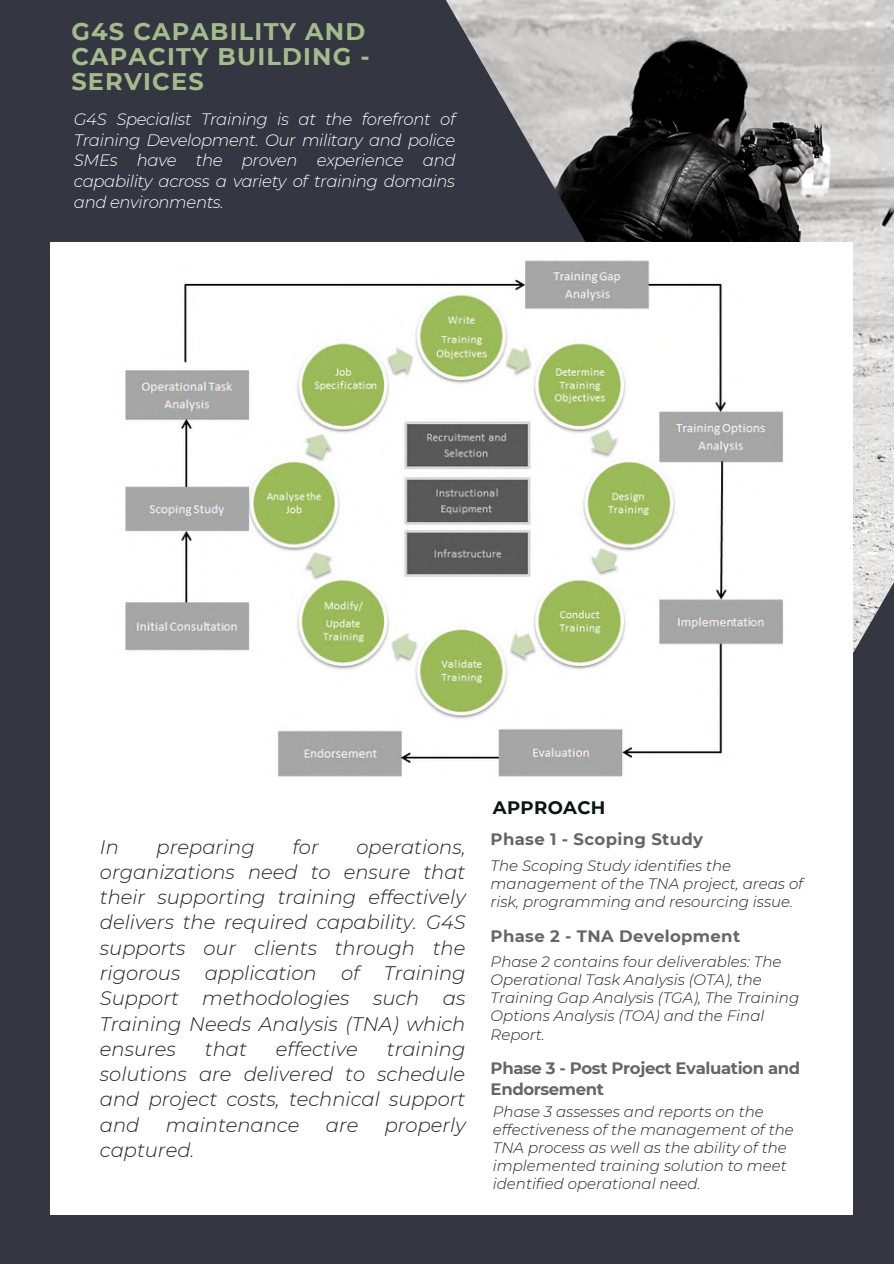
<style>
.page{position:relative;width:894px;height:1264px;background:#fff}
.page>*{position:absolute;margin:0;border:0;box-sizing:border-box;transform-origin:0 0}
.t1{font:700 24px/24.8px "Montserrat";letter-spacing:.05em;color:#a4bb8b}
.t2{font:italic 300 19.5px/25.2px "Montserrat";color:#222;text-align:justify}
.t3{font:700 18px "Montserrat";letter-spacing:.02em;color:#051613}
.t4{font:italic 300 16.5px/20.5px "Montserrat";letter-spacing:-.025em;color:#fff;text-align:justify}
.t5{font:700 16.5px/20.5px "Montserrat";letter-spacing:-.025em;color:#666}
.t6{font:700 16.5px "Montserrat";letter-spacing:.02em;color:#666}
.t7{font:italic 300 15px/18.1px "Montserrat";color:#222}
</style>
<div class="page">
<div style="left:0;top:0;width:893px;height:1263px;background:#343641"></div>
<img style="left:446px;top:0;width:447px;height:679px">
<div style="left:50px;top:242px;width:802px;height:972px;background:#fff"></div>
<img style="left:125px;top:260px;width:658px;height:517px">
<h1 class="t1" style="left:71px;top:19px;width:300px">G4S CAPABILITY AND<br>CAPACITY BUILDING -<br>SERVICES</h1>
<p class="t4" style="left:74px;top:109px;width:383px">G4S Specialist Training is at the forefront of Training Development. Our military and police SMEs have the proven experience and capability across a variety of training domains and environments.</p>
<h2 class="t2" style="left:100px;top:834px;width:20px">In</h2>
<h2 class="t2" style="left:156px;top:834px;width:100px">preparing</h2>
<h2 class="t2" style="left:292px;top:834px;width:28px">for</h2>
<h2 class="t2" style="left:100px;top:834px;width:367px;text-indent:256px">operations, organizations need to ensure that their supporting training effectively delivers the required capability. G4S supports our clients through the rigorous</h2>
<h2 class="t2" style="left:205px;top:960px;width:113px">application</h2>
<h2 class="t2" style="left:341px;top:960px;width:20px">of</h2>
<h2 class="t2" style="left:100px;top:960px;width:367px;text-indent:284px">Training Support methodologies such as Training Needs Analysis (TNA) which ensures</h2>
<h2 class="t2" style="left:205px;top:1036px;width:43px">that</h2>
<h2 class="t2" style="left:276px;top:1036px;width:83px">effective</h2>
<h2 class="t2" style="left:100px;top:1036px;width:367px;text-indent:287px">training solutions are delivered to schedule and project costs, technical support and</h2>
<h2 class="t2" style="left:166px;top:1112px;width:135px">maintenance</h2>
<h2 class="t2" style="left:326px;top:1112px;width:34px">are</h2>
<h2 class="t2" style="left:384px;top:1112px;width:82px">properly</h2>
<h2 class="t2" style="left:100px;top:1137px;width:96px">captured.</h2>
<p class="t3" style="left:492px;top:796px;width:114px">APPROACH</p>
<p class="t6" style="left:490px;top:828px;width:214px">Phase 1 - Scoping Study</p>
<p class="t7" style="left:490px;top:856px;width:314px">The Scoping Study identifies the management of the TNA project, areas of risk, programming and resourcing issue.</p>
<p class="t6" style="left:490px;top:925px;width:251px">Phase 2 - TNA Development</p>
<p class="t7" style="left:490px;top:952px;width:310px">Phase 2 contains four deliverables: The Operational Task Analysis (OTA), the Training Gap Analysis (TGA), The Training Options Analysis (TOA) and the Final Report.</p>
<p class="t5" style="left:490px;top:1057px;width:311px">Phase 3 - Post Project Evaluation and<br>Endorsement</p>
<p class="t7" style="left:492px;top:1102px;width:302px">Phase 3 assesses and reports on the effectiveness of the management of the TNA process as well as the ability of the implemented training solution to meet identified operational need.</p>
</div>
